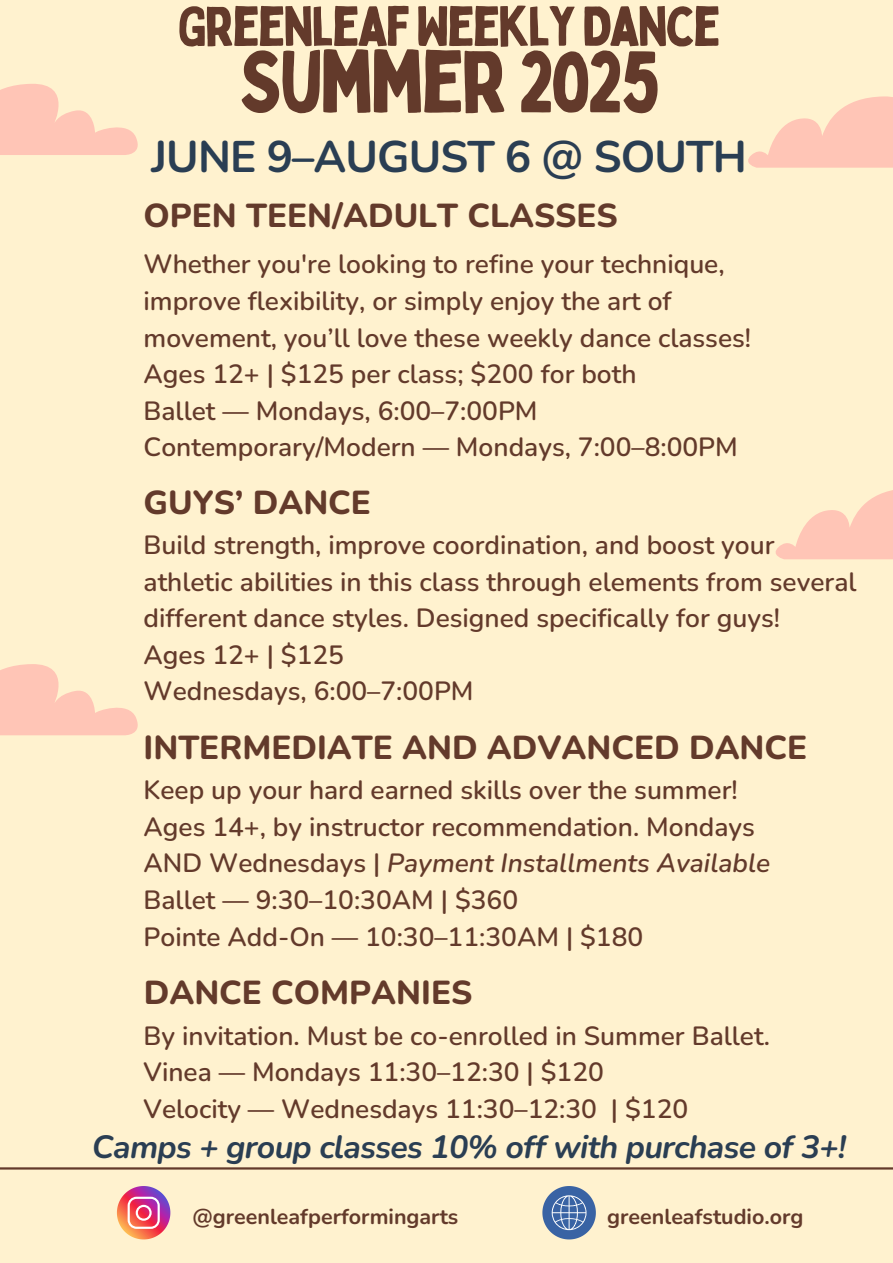
<style>
.page{position:relative;width:893px;height:1263px;background:#fff2cf}
.page>*{position:absolute;margin:0;border:0;box-sizing:border-box;transform-origin:0 0}
.t1{font:86.03px "Bobby Jones";letter-spacing:-.04em;color:#633a2b}
.t2{font:54.75px "Bobby Jones";letter-spacing:-.04em;color:#633a2b}
.t3{font:700 44.1px "Nunito";letter-spacing:-.02em;color:#2a3e53}
.t4{font:800 33.15px "Nunito";color:#633a2b}
.t5{font:italic 700 32.1px "Nunito";letter-spacing:-.02em;color:#2a3e53}
.t6{font:600 26.33px/36.6px "Nunito";color:#633a2b}
.t7{font:700 21.45px "Nunito";color:#633a2b}
.s1{font-style:italic}
</style>
<div class="page">
<svg style="left:748px;top:96px;width:145px;height:72px"></svg>
<svg style="left:0;top:664px;width:138px;height:71px"></svg>
<svg style="left:775px;top:490px;width:118px;height:69px"></svg>
<svg style="left:0;top:84px;width:138px;height:71px"></svg>
<svg style="left:0;top:1167px;width:893px;height:73px"></svg>
<svg style="left:117px;top:1186px;width:53px;height:53px"></svg>
<svg style="left:542px;top:1186px;width:54px;height:53px"></svg>
<h3 class="t2" style="left:177px;top:-8px;width:545px">GREENLEAF WEEKLY DANCE</h3>
<h3 class="t1" style="left:238px;top:28px;width:424px">SUMMER 2025</h3>
<h5 class="t3" style="left:152px;top:127px;width:597px">JUNE 9–AUGUST 6 @ SOUTH</h5>
<h3 class="t4" style="left:144px;top:194px;width:476px">OPEN TEEN/ADULT CLASSES</h3>
<p class="t6" style="left:144px;top:246px;width:609px">Whether you're looking to refine your technique, improve flexibility, or simply enjoy the art of movement, you’ll love these weekly dance classes!<br>Ages 12+ | $125 per class; $200 for both<br>Ballet — Mondays, 6:00–7:00PM Contemporary/Modern — Mondays, 7:00–8:00PM</p>
<h1 class="t4" style="left:144px;top:481px;width:229px">GUYS’ DANCE</h1>
<h3 class="t6" style="left:144px;top:527px;width:714px">Build strength, improve coordination, and boost your athletic abilities in this class through elements from several different dance styles. Designed specifically for guys!<br>Ages 12+ | $125<br>Wednesdays, 6:00–7:00PM</h3>
<h5 class="t4" style="left:144px;top:725px;width:665px">INTERMEDIATE AND ADVANCED DANCE</h5>
<p class="t6" style="left:144px;top:772px;width:628px">Keep up your hard earned skills over the summer!<br>Ages 14+, by instructor recommendation. Mondays AND Wednesdays | <span class="s1">Payment Installments Available </span>Ballet — 9:30–10:30AM | $360<br>Pointe Add-On — 10:30–11:30AM | $180</p>
<h5 class="t4" style="left:144px;top:970px;width:330px">DANCE COMPANIES</h5>
<p class="t6" style="left:144px;top:1018px;width:628px">By invitation. Must be co-enrolled in Summer Ballet.<br>Vinea — Mondays 11:30–12:30 | $120<br>Velocity — Wednesdays 11:30–12:30 | $120</p>
<h3 class="t5" style="left:92px;top:1126px;width:755px">Camps + group classes 10% off with purchase of 3+!</h3>
<p class="t7" style="left:192px;top:1202px;width:267px">@greenleafperformingarts</p>
<h2 class="t7" style="left:607px;top:1202px;width:198px">greenleafstudio.org</h2>
</div>
